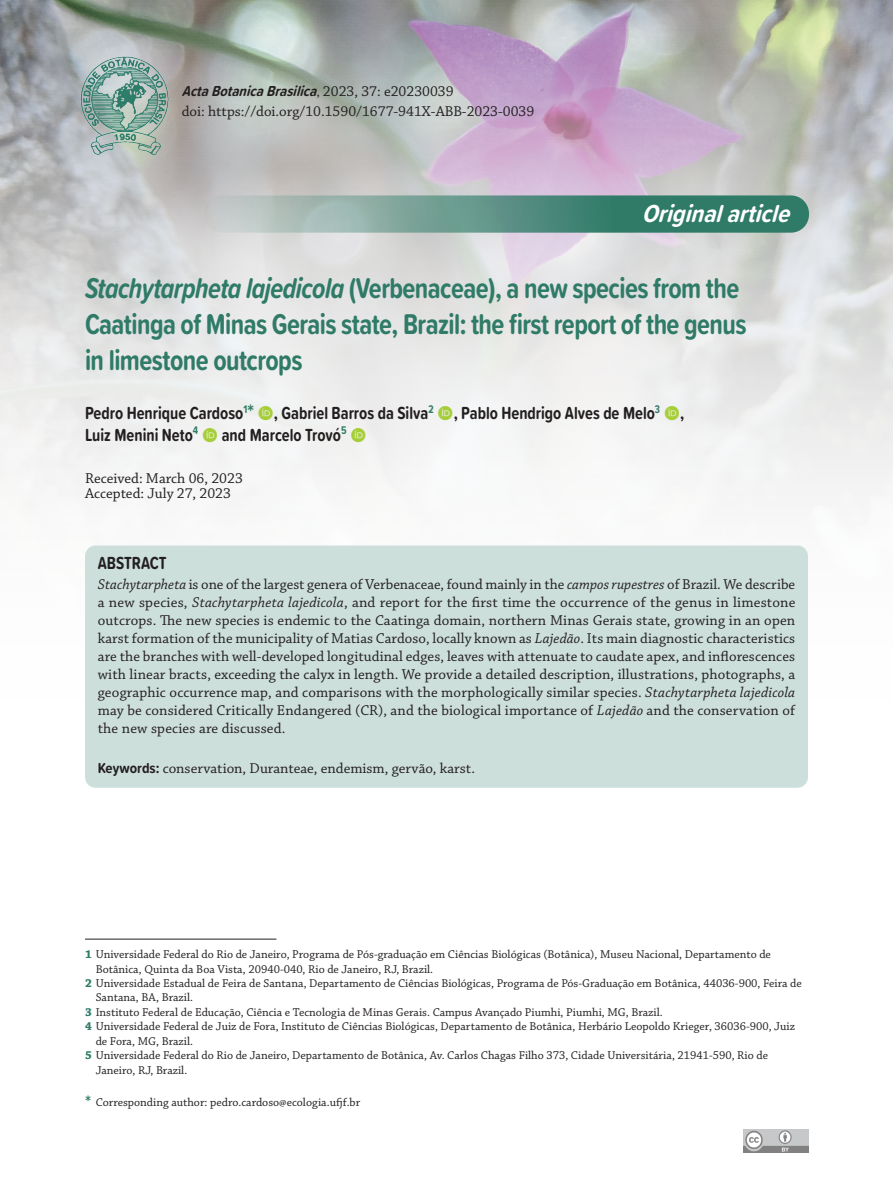
<style>
.page{position:relative;width:893px;height:1191px;background:#fff}
.page>*{position:absolute;margin:0;border:0;box-sizing:border-box;transform-origin:0 0}
.t1{font:700 29.7px/36px "Proxima Soft Cond";letter-spacing:-.02em;color:#2f7b67;scale:.91 1}
.t2{font:italic 700 25.5px "Proxima Soft Cond";color:#fff}
.t3{font:700 18.15px/21.6px "Proxima Soft Cond";color:#231f20;scale:.91 1}
.t4{font:15px/18px "Chaparral Pro";color:#231f20}
.t5{font:italic 700 15px "Proxima Soft Cond";color:#231f20}
.t6{font:12px "Chaparral Pro";color:#231f20}
.s1{font-weight:400;font-style:normal}
.s2{font-family:"Chaparral Pro";font-weight:400;font-style:normal}
.s3{font-style:italic}
.s4{font-size:21.45px;color:#2f7b67}
.s5{font-family:"Proxima Soft Cond";font-weight:700}
.s6{font-weight:700;color:#2f7b67}
.s7{font-weight:700;font-size:15px;color:#2f7b67}
</style>
<div class="page">
<img style="left:743px;top:1129px;width:66px;height:23px">
<img style="left:0;top:0;width:893px;height:788px">
<svg style="left:203px;top:195px;width:606px;height:38px;background:#68998c"></svg>
<img style="left:77px;top:51px;width:98px;height:111px">
<div style="left:85px;top:545px;width:723px;height:242px;background:#cddfdb;border-radius:11px"></div>
<hr style="left:85px;top:938px;width:191px;height:1px;background:#231f20">
<svg style="left:259px;top:406px;width:14px;height:14px"></svg>
<svg style="left:438px;top:406px;width:14px;height:14px"></svg>
<svg style="left:665px;top:406px;width:14px;height:14px"></svg>
<svg style="left:203px;top:427px;width:14px;height:15px"></svg>
<svg style="left:351px;top:427px;width:14px;height:15px"></svg>
<p class="t5" style="left:182px;top:79px;width:273px">ActaBotanicaBrasilica<span class="s1">,</span> <span class="s2">2 0 2 3 , 3 7 : e 2 0 2 3 0 0 3 9</span></p>
<p class="t4" style="left:182px;top:103px;width:354px">doi: https://doi.org/10.1590/1677-941X-ABB-2023-0039</p>
<h2 class="t2" style="left:642px;top:194px;width:158px">Originalarticle</h2>
<h1 class="t1" style="left:85px;top:269px;width:728px"><span class="s3">Stachytarpheta lajedicola</span> (Verbenaceae), a new species from the<br>Caatinga of Minas Gerais state, Brazil: the first report of the genus in limestone outcrops</h1>
<p class="t3" style="left:85px;top:401px;width:660px">Pedro Henrique Cardoso<sup>1</sup><span class="s4">*</span> , Gabriel Barros da Silva<sup>2</sup> , Pablo Hendrigo Alves de Melo<sup>3</sup> ,<br>Luiz Menini Neto<sup>4</sup></p>
<p class="t3" style="left:222px;top:423px;width:139px">and Marcelo Trovó<sup>5</sup></p>
<p class="t4" style="left:85px;top:472px;width:159px;line-height:15px">Received: March 06, 2023<br>Accepted: July 27, 2023</p>
<p class="t3" style="left:98px;top:552px;width:77px">ABSTRACT</p>
<p class="t4" style="left:98px;top:576px;width:699px;text-align:justify"><span class="s3">Stachytarpheta</span> is one of the largest genera of Verbenaceae, found mainly in the <span class="s3">campos rupestres</span> of Brazil. We describe a new species, <span class="s3">Stachytarpheta lajedicola</span>, and report for the first time the occurrence of the genus in limestone outcrops. The new species is endemic to the Caatinga domain, northern Minas Gerais state, growing in an open karst formation of the municipality of Matias Cardoso, locally known as <span class="s3">Lajedão</span>. Its main diagnostic characteristics are the branches with well-developed longitudinal edges, leaves with attenuate to caudate apex, and inflorescences with linear bracts, exceeding the calyx in length. We provide a detailed description, illustrations, photographs, a geographic occurrence map, and comparisons with the morphologically similar species. <span class="s3">Stachytarpheta lajedicola </span>may be considered Critically Endangered (CR), and the biological importance of <span class="s3">Lajedão</span> and the conservation of the new species are discussed.</p>
<p class="t4" style="left:98px;top:759px;width:379px"><span class="s5">Keywords:</span> conservation, Duranteae, endemism, gervão, karst.</p>
<p class="t6" style="left:85px;top:947px;width:687px"><span class="s6">1</span> Universidade Federal do Rio de Janeiro, Programa de Pós-graduação em Ciências Biológicas (Botânica), Museu Nacional, Departamento de</p>
<p class="t6" style="left:96px;top:962px;width:339px">Botânica, Quinta da Boa Vista, 20940-040, Rio de Janeiro, RJ, Brazil.</p>
<p class="t6" style="left:85px;top:976px;width:718px"><span class="s6">2</span> Universidade Estadual de Feira de Santana, Departamento de Ciências Biológicas, Programa de Pós-Graduação em Botânica, 44036-900, Feira de</p>
<p class="t6" style="left:96px;top:991px;width:99px">Santana, BA, Brazil.</p>
<p class="t6" style="left:85px;top:1005px;width:579px"><span class="s6">3</span> Instituto Federal de Educação, Ciência e Tecnologia de Minas Gerais. Campus Avançado Piumhi, Piumhi, MG, Brazil.</p>
<p class="t6" style="left:85px;top:1019px;width:711px"><span class="s6">4</span> Universidade Federal de Juiz de Fora, Instituto de Ciências Biológicas, Departamento de Botânica, Herbário Leopoldo Krieger, 36036-900, Juiz</p>
<p class="t6" style="left:96px;top:1034px;width:99px">de Fora, MG, Brazil.</p>
<p class="t6" style="left:85px;top:1048px;width:684px"><span class="s6">5</span> Universidade Federal do Rio de Janeiro, Departamento de Botânica, Av. Carlos Chagas Filho 373, Cidade Universitária, 21941-590, Rio de</p>
<p class="t6" style="left:96px;top:1063px;width:93px">Janeiro, RJ, Brazil.</p>
<p class="t6" style="left:85px;top:1095px;width:277px"><span class="s7">*</span> Corresponding author: pedro.cardoso@ecologia.ufjf.br</p>
</div>
